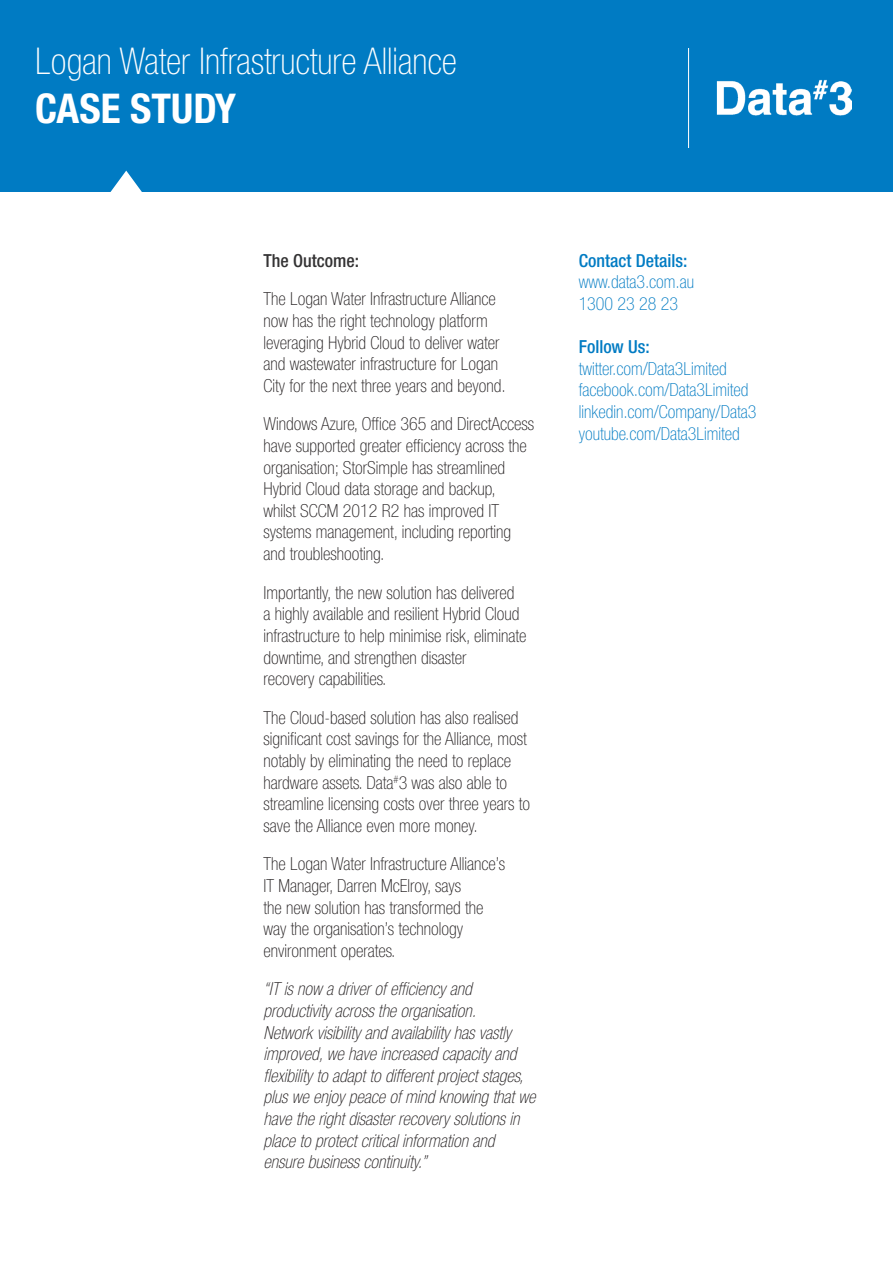
<style>
.page{position:relative;width:893px;height:1263px;background:#fff}
.page>*{position:absolute;margin:0;border:0;box-sizing:border-box;transform-origin:0 0}
.t1{font:700 condensed 41.1px "Helvetica Neue LT Std";color:#fff}
.t2{font:100 condensed 36.9px "Helvetica Neue LT Std";color:#fff}
.copy{font:100 condensed 18px/21.6px "Helvetica Neue LT Std";color:#231f20}
.copy-2{font:italic 100 condensed 18px/21.6px "Helvetica Neue LT Std";color:#231f20}
.blue_column_header{font:100 condensed 18px/21.6px "Helvetica Neue LT Std";color:#007bc3}
.sub-headers{font:500 condensed 18px "Helvetica Neue LT Std";color:#333233}
.s1{font-weight:500}
</style>
<div class="page">
<div style="left:0;top:0;width:893px;height:191px;background:#007bc3"></div>
<img style="left:688px;top:49px;width:163px;height:98px">
<svg style="left:110px;top:171px;width:32px;height:21px"></svg>
<p class="t2" style="left:35px;top:40px;width:423px">Logan Water Infrastructure Alliance</p>
<p class="t1" style="left:35px;top:83px;width:202px">CASE STUDY</p>
<p class="sub-headers" style="left:264px;top:250px;width:97px">The Outcome:</p>
<p class="copy" style="left:264px;top:288px;width:244px">The Logan Water Infrastructure Alliance now has the right technology platform leveraging Hybrid Cloud to deliver water and wastewater infrastructure for Logan City for the next three years and beyond.</p>
<p class="copy" style="left:264px;top:413px;width:272px">Windows Azure, Office 365 and DirectAccess have supported greater efficiency across the organisation; StorSimple has streamlined Hybrid Cloud data storage and backup,<br>whilst SCCM 2012 R2 has improved IT systems management, including reporting and troubleshooting.</p>
<p class="copy" style="left:264px;top:581px;width:264px">Importantly, the new solution has delivered<br>a highly available and resilient Hybrid Cloud infrastructure to help minimise risk, eliminate downtime, and strengthen disaster<br>recovery capabilities.</p>
<p class="copy" style="left:264px;top:706px;width:268px">The Cloud-based solution has also realised significant cost savings for the Alliance, most notably by eliminating the need to replace hardware assets. Data<sup>#</sup>3 was also able to streamline licensing costs over three years to save the Alliance even more money.</p>
<p class="copy" style="left:264px;top:853px;width:243px">The Logan Water Infrastructure Alliance’s IT Manager, Darren McElroy, says<br>the new solution has transformed the way the organisation’s technology environment operates.</p>
<p class="copy-2" style="left:264px;top:979px;width:273px">“IT is now a driver of efficiency and productivity across the organisation.<br>Network visibility and availability has vastly improved, we have increased capacity and flexibility to adapt to different project stages, plus we enjoy peace of mind knowing that we have the right disaster recovery solutions in place to protect critical information and ensure business continuity.”</p>
<p class="blue_column_header" style="left:579px;top:250px;width:117px"><span class="s1">Contact Details: </span>www.data3.com.au</p>
<p class="blue_column_header" style="left:579px;top:293px;width:101px">1300 23 28 23</p>
<p class="blue_column_header" style="left:579px;top:336px;width:149px"><span class="s1">Follow Us: </span>twitter.com/Data3Limited</p>
<p class="blue_column_header" style="left:579px;top:379px;width:171px">facebook.com/Data3Limited</p>
<p class="blue_column_header" style="left:579px;top:401px;width:179px">linkedin.com/Company/Data3</p>
<p class="blue_column_header" style="left:579px;top:422px;width:162px">youtube.com/Data3Limited</p>
</div>
